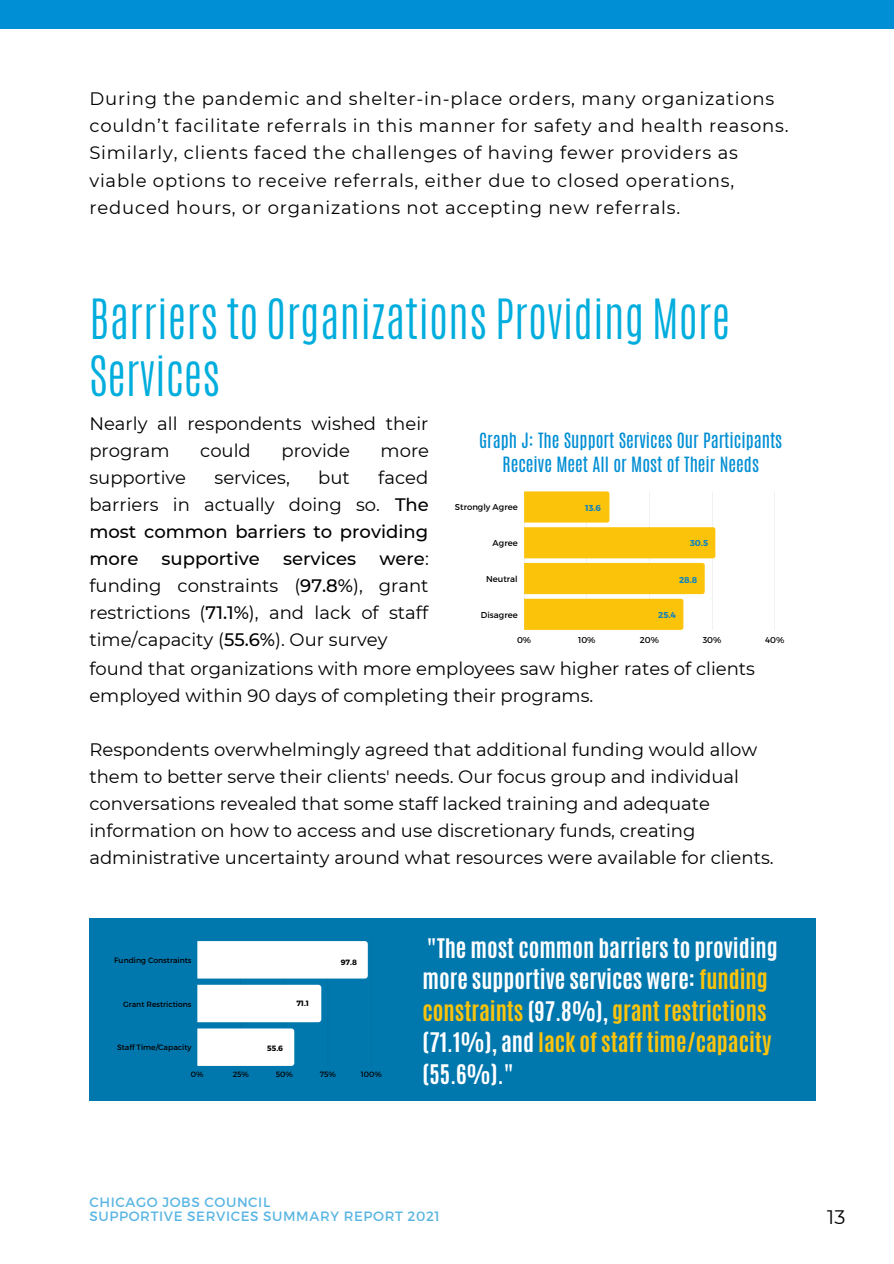
<style>
.page{position:relative;width:894px;height:1264px;background:#fff}
.page>*{position:absolute;margin:0;border:0;box-sizing:border-box;transform-origin:0 0}
.t1{font:300 46.35px/57.4px "Antonio";color:#00addd}
.t2{font:700 22.5px/31.5px "Antonio";color:#fff}
.t3{font:19.5px "Montserrat";color:#000}
.t4{font:18px/27px "Montserrat";color:#000}
.t5{font:18px/27px "Montserrat";letter-spacing:.045em;color:#000}
.t6{font:500 18px/27px "Montserrat";color:#000;text-align:justify}
.t7{font:17.55px/23.7px "Antonio";color:#008ed4;text-align:center}
.t8{font:13.5px/14.7px "Montserrat";letter-spacing:.045em;color:#008ed4}
.t9{font:8.55px "Montserrat";color:#000}
.t10{font:700 8.55px "Montserrat";color:#0e83bd}
.t11{font:7.65px "Montserrat";color:#000}
.t12{font:700 7.65px "Montserrat";color:#000}
.s1{font-weight:400}
.s2{font-weight:500}
.s3{color:#fcc30b}
</style>
<div class="page">
<div style="left:0;top:0;width:893px;height:28px;background:#008ed4"></div>
<hr style="left:774px;top:491px;width:1px;height:139px;background:#000">
<svg style="left:524px;top:491px;width:191px;height:139px"></svg>
<div style="left:89px;top:918px;width:727px;height:183px;background:#0078ae"></div>
<hr style="left:197px;top:941px;width:1px;height:124px;background:#000">
<hr style="left:241px;top:941px;width:1px;height:124px;background:#000">
<hr style="left:284px;top:941px;width:1px;height:124px;background:#000">
<hr style="left:328px;top:941px;width:1px;height:124px;background:#000">
<hr style="left:371px;top:941px;width:1px;height:124px;background:#000">
<div style="left:197px;top:941px;width:171px;height:37px;background:#fff"></div>
<div style="left:197px;top:984px;width:124px;height:38px;background:#fff"></div>
<div style="left:197px;top:1028px;width:97px;height:37px;background:#fff"></div>
<p class="t5" style="left:89px;top:85px;width:700px">During the pandemic and shelter-in-place orders, many organizations couldn’t facilitate referrals in this manner for safety and health reasons.<br>Similarly, clients faced the challenges of having fewer providers as viable options to receive referrals, either due to closed operations, reduced hours, or organizations not accepting new referrals.</p>
<h1 class="t1" style="left:89px;top:290px;width:642px">Barriers to Organizations Providing More<br>Services</h1>
<p class="t7" style="left:479px;top:429px;width:304px">Graph J: The Support Services Our Participants<br>Receive Meet All or Most of Their Needs</p>
<p class="t4" style="left:89px;top:409px;width:340px">Nearly all respondents wished their program</p>
<p class="t4" style="left:200px;top:436px;width:52px">could</p>
<p class="t4" style="left:281px;top:436px;width:70px">provide</p>
<p class="t4" style="left:380px;top:436px;width:50px">more</p>
<p class="t6" style="left:89px;top:463px;width:341px;text-indent:289px"><span class="s1">faced barriers in actually doing so.</span> The most common barriers to providing more</p>
<p class="t4" style="left:89px;top:463px;width:98px">supportive</p>
<p class="t4" style="left:214px;top:463px;width:77px">services,</p>
<p class="t4" style="left:318px;top:463px;width:33px">but</p>
<p class="t9" style="left:455px;top:502px;width:64px">Strongly Agree</p>
<p class="t9" style="left:492px;top:537px;width:27px">Agree</p>
<p class="t9" style="left:486px;top:573px;width:33px">Neutral</p>
<p class="t9" style="left:481px;top:609px;width:38px">Disagree</p>
<p class="t10" style="left:585px;top:502px;width:17px">13.6</p>
<p class="t10" style="left:690px;top:537px;width:19px">30.5</p>
<p class="t10" style="left:678px;top:574px;width:20px">28.8</p>
<p class="t6" style="left:161px;top:545px;width:100px">supportive</p>
<p class="t6" style="left:283px;top:545px;width:74px">services</p>
<p class="t4" style="left:89px;top:545px;width:341px;text-align:justify;text-indent:290px"><span class="s2">were</span>: funding constraints (<span class="s2">97.8%</span>), grant restrictions (<span class="s2">71.1%</span>), and lack of staff time/capacity (<span class="s2">55.6%</span>). Our survey</p>
<p class="t10" style="left:658px;top:609px;width:19px">25.4</p>
<p class="t9" style="left:517px;top:634px;width:16px">0%</p>
<p class="t9" style="left:578px;top:634px;width:19px">10%</p>
<p class="t9" style="left:639px;top:634px;width:21px">20%</p>
<p class="t9" style="left:702px;top:634px;width:20px">30%</p>
<p class="t9" style="left:764px;top:634px;width:21px">40%</p>
<p class="t4" style="left:89px;top:654px;width:667px">found that organizations with more employees saw higher rates of clients employed within 90 days of completing their programs.</p>
<p class="t4" style="left:89px;top:735px;width:685px">Respondents overwhelmingly agreed that additional funding would allow them to better serve their clients' needs. Our focus group and individual conversations revealed that some staff lacked training and adequate information on how to access and use discretionary funds, creating administrative uncertainty around what resources were available for clients.</p>
<p class="t11" style="left:114px;top:955px;width:79px">Funding Constraints</p>
<p class="t11" style="left:123px;top:998px;width:70px">Grant Restrictions</p>
<p class="t11" style="left:117px;top:1042px;width:76px">Staff Time/Capacity</p>
<p class="t12" style="left:296px;top:998px;width:14px">71.1</p>
<p class="t12" style="left:267px;top:1043px;width:17px">55.6</p>
<p class="t12" style="left:341px;top:957px;width:18px">97.8</p>
<p class="t11" style="left:191px;top:1069px;width:14px">0%</p>
<p class="t11" style="left:232px;top:1069px;width:18px">25%</p>
<p class="t11" style="left:276px;top:1069px;width:19px">50%</p>
<p class="t11" style="left:320px;top:1069px;width:18px">75%</p>
<p class="t11" style="left:361px;top:1069px;width:22px">100%</p>
<p class="t2" style="left:422px;top:932px;width:356px">"The most common barriers to providing more supportive services were: <span class="s3">funding constraints</span> (97.8%), <span class="s3">grant restrictions </span>(71.1%), and <span class="s3">lack of staff time/capacity </span>(55.6%)."</p>
<p class="t8" style="left:89px;top:1193px;width:352px">CHICAGO JOBS COUNCIL<br>SUPPORTIVE SERVICES SUMMARY REPORT 2021</p>
<p class="t3" style="left:827px;top:1204px;width:20px">13</p>
</div>
